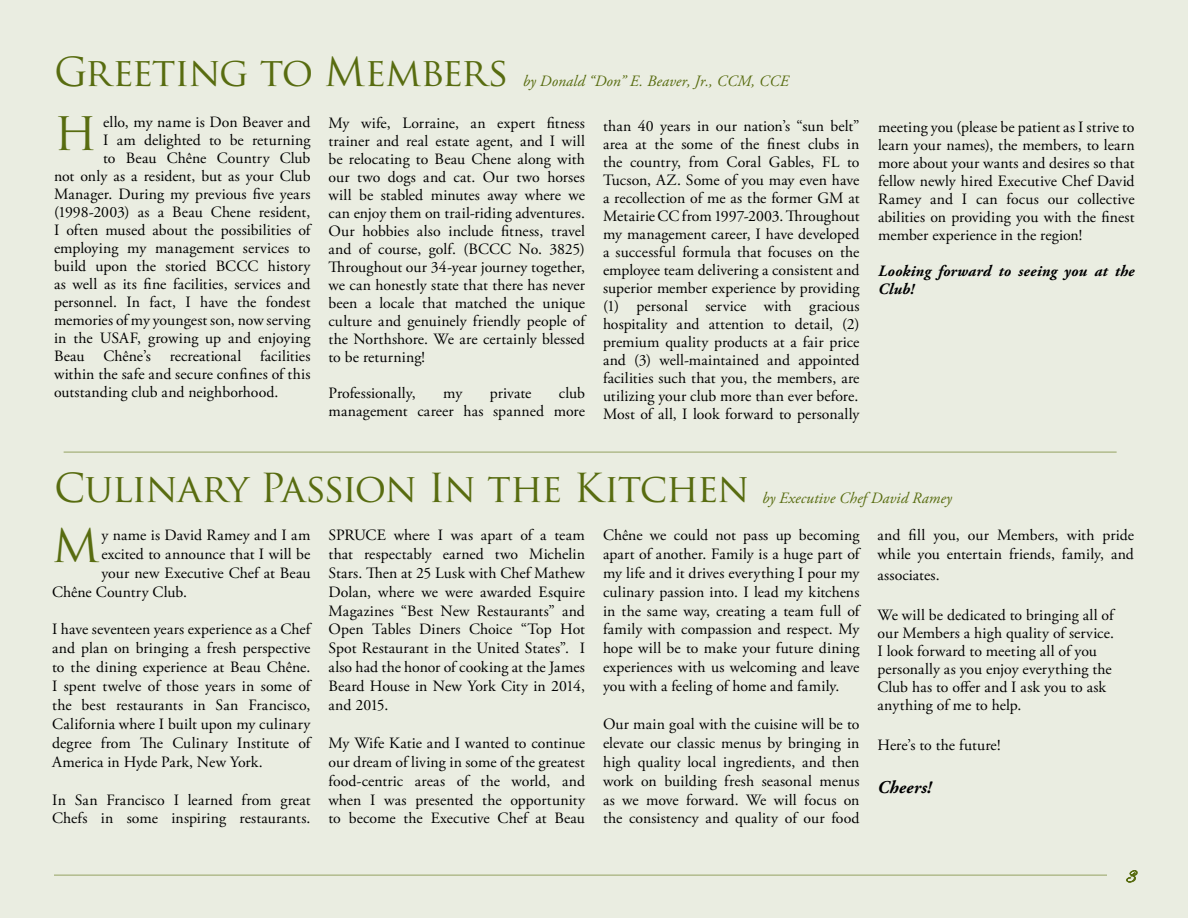
<style>
.page{position:relative;width:1188px;height:918px;background:#eaede1}
.page>*{position:absolute;margin:0;border:0;box-sizing:border-box;transform-origin:0 0}
.t1{font:45px "Trajan Pro";color:#586c10}
.t2{font:39px "Trajan Pro";letter-spacing:-.04em;color:#586c10}
.t3{font:italic 700 18px "Adobe Garamond Pro";letter-spacing:.01em;color:#000}
.t4{font:15.75px/18px "Adobe Garamond Pro";letter-spacing:.005em;color:#000;text-align:justify}
.t5{font:italic 15.75px "Adobe Garamond Pro";letter-spacing:.01em;color:#586c10}
.t6{font:italic 700 15.75px/18px "Adobe Garamond Pro";letter-spacing:.015em;color:#000}
</style>
<div class="page">
<hr style="left:54px;top:874px;width:1053px;height:2px;background:#b1bb8c">
<svg style="left:1126px;top:870px;width:12px;height:13px"></svg>
<hr style="left:64px;top:451px;width:1053px;height:2px;background:#b1bb8c">
<h2 class="t2" style="left:54px;top:47px;width:457px">Greeting to Members</h2>
<h1 class="t1" style="left:54px;top:105px;width:45px">H</h1>
<p class="t5" style="left:523px;top:72px;width:267px">by Donald “Don” E. Beaver, Jr., CCM, CCE</p>
<p class="t4" style="left:103px;top:114px;width:209px">ello, my name is Don Beaver and</p>
<p class="t4" style="left:103px;top:132px;width:209px">I am delighted to be returning</p>
<p class="t4" style="left:103px;top:150px;width:209px">to Beau Chêne Country Club</p>
<p class="t4" style="left:54px;top:168px;width:258px">not only as a resident, but as your Club</p>
<p class="t4" style="left:54px;top:186px;width:258px">Manager. During my previous five years</p>
<p class="t4" style="left:54px;top:204px;width:258px">(1998-2003) as a Beau Chene resident,</p>
<p class="t4" style="left:54px;top:222px;width:258px">I often mused about the possibilities of</p>
<p class="t4" style="left:54px;top:240px;width:258px">employing my management services to</p>
<p class="t4" style="left:54px;top:258px;width:258px">build upon the storied BCCC history</p>
<p class="t4" style="left:54px;top:276px;width:258px">as well as its fine facilities, services and</p>
<p class="t4" style="left:54px;top:294px;width:258px">personnel. In fact, I have the fondest</p>
<p class="t4" style="left:54px;top:312px;width:258px">memories of my youngest son, now serving</p>
<p class="t4" style="left:54px;top:330px;width:258px">in the USAF, growing up and enjoying</p>
<p class="t4" style="left:54px;top:348px;width:258px">Beau Chêne’s recreational facilities</p>
<p class="t4" style="left:54px;top:366px;width:258px">within the safe and secure confines of this</p>
<p class="t4" style="left:54px;top:384px;width:226px">outstanding club and neighborhood.</p>
<p class="t4" style="left:329px;top:115px;width:258px">My wife, Lorraine, an expert fitness trainer and real estate agent, and I will be relocating to Beau Chene along with our two dogs and cat. Our two horses will be stabled minutes away where we can enjoy them on trail-riding adventures.<br>Our hobbies also include fitness, travel and of course, golf. (BCCC No. 3825)<br>Throughout our 34-year journey together, we can honestly state that there has never been a locale that matched the unique culture and genuinely friendly people of the Northshore. We are certainly blessed to be returning!</p>
<p class="t4" style="left:329px;top:385px;width:89px">Professionally,</p>
<p class="t4" style="left:443px;top:385px;width:21px">my</p>
<p class="t4" style="left:490px;top:385px;width:43px">private</p>
<p class="t4" style="left:603px;top:117px;width:258px">than 40 years in our nation’s “sun belt” area at the some of the finest clubs in the country, from Coral Gables, FL to Tucson, AZ. Some of you may even have a recollection of me as the former GM at Metairie CC from 1997-2003. Throughout my management career, I have developed a successful formula that focuses on the employee team delivering a consistent and superior member experience by providing (1) personal service with gracious hospitality and attention to detail, (2) premium quality products at a fair price and (3) well-maintained and appointed facilities such that you, the members, are utilizing your club more than ever before.<br>Most of all, I look forward to personally</p>
<p class="t4" style="left:329px;top:385px;width:258px;text-align:right">club<br>management career has spanned more</p>
<p class="t4" style="left:878px;top:119px;width:258px">meeting you (please be patient as I strive to learn your names), the members, to learn more about your wants and desires so that fellow newly hired Executive Chef David Ramey and I can focus our collective abilities on providing you with the finest member experience in the region!</p>
<p class="t6" style="left:878px;top:263px;width:258px">Looking forward to seeing you at the<br>Club!</p>
<h2 class="t2" style="left:54px;top:463px;width:697px">Culinary Passion In the Kitchen</h2>
<p class="t5" style="left:762px;top:489px;width:191px">by Executive Chef David Ramey</p>
<h1 class="t1" style="left:52px;top:517px;width:49px">M</h1>
<p class="t4" style="left:101px;top:526px;width:211px">y name is David Ramey and I am</p>
<p class="t4" style="left:101px;top:545px;width:211px">excited to announce that I will be</p>
<p class="t4" style="left:101px;top:564px;width:211px">your new Executive Chef at Beau</p>
<p class="t4" style="left:52px;top:583px;width:136px">Chêne Country Club.</p>
<p class="t4" style="left:52px;top:621px;width:260px;line-height:18.9px">I have seventeen years experience as a Chef and plan on bringing a fresh perspective to the dining experience at Beau Chêne.<br>I spent twelve of those years in some of the best restaurants in San Francisco, California where I built upon my culinary degree from The Culinary Institute of America in Hyde Park, New York.</p>
<p class="t4" style="left:52px;top:791px;width:260px;line-height:18.9px">In San Francisco I learned from great<br>Chefs in some inspiring restaurants.</p>
<p class="t4" style="left:328px;top:526px;width:258px;line-height:18.9px">SPRUCE where I was apart of a team that respectably earned two Michelin Stars. Then at 25 Lusk with Chef Mathew Dolan, where we were awarded Esquire Magazines “Best New Restaurants” and Open Tables Diners Choice “Top Hot Spot Restaurant in the United States”. I also had the honor of cooking at the James Beard House in New York City in 2014, and 2015.</p>
<p class="t4" style="left:328px;top:734px;width:258px;line-height:18.9px">My Wife Katie and I wanted to continue our dream of living in some of the greatest food-centric areas of the world, and when I was presented the opportunity to become the Executive Chef at Beau</p>
<p class="t4" style="left:603px;top:526px;width:258px;line-height:18.9px">Chêne we could not pass up becoming apart of another. Family is a huge part of my life and it drives everything I pour my culinary passion into. I lead my kitchens in the same way, creating a team full of family with compassion and respect. My hope will be to make your future dining experiences with us welcoming and leave you with a feeling of home and family.</p>
<p class="t4" style="left:603px;top:715px;width:258px;line-height:18.9px">Our main goal with the cuisine will be to elevate our classic menus by bringing in high quality local ingredients, and then work on building fresh seasonal menus as we move forward. We will focus on the consistency and quality of our food</p>
<p class="t4" style="left:878px;top:526px;width:258px;line-height:18.9px">and fill you, our Members, with pride while you entertain friends, family, and</p>
<p class="t4" style="left:878px;top:567px;width:64px">associates.</p>
<p class="t4" style="left:878px;top:607px;width:238px;text-align:left">We will be dedicated to bringing all of our Members a high quality of service.<br>I look forward to meeting all of you personally as you enjoy everything the Club has to offer and I ask you to ask anything of me to help.</p>
<p class="t4" style="left:878px;top:736px;width:124px">Here’s to the future!</p>
<p class="t3" style="left:878px;top:777px;width:56px">Cheers!</p>
</div>
